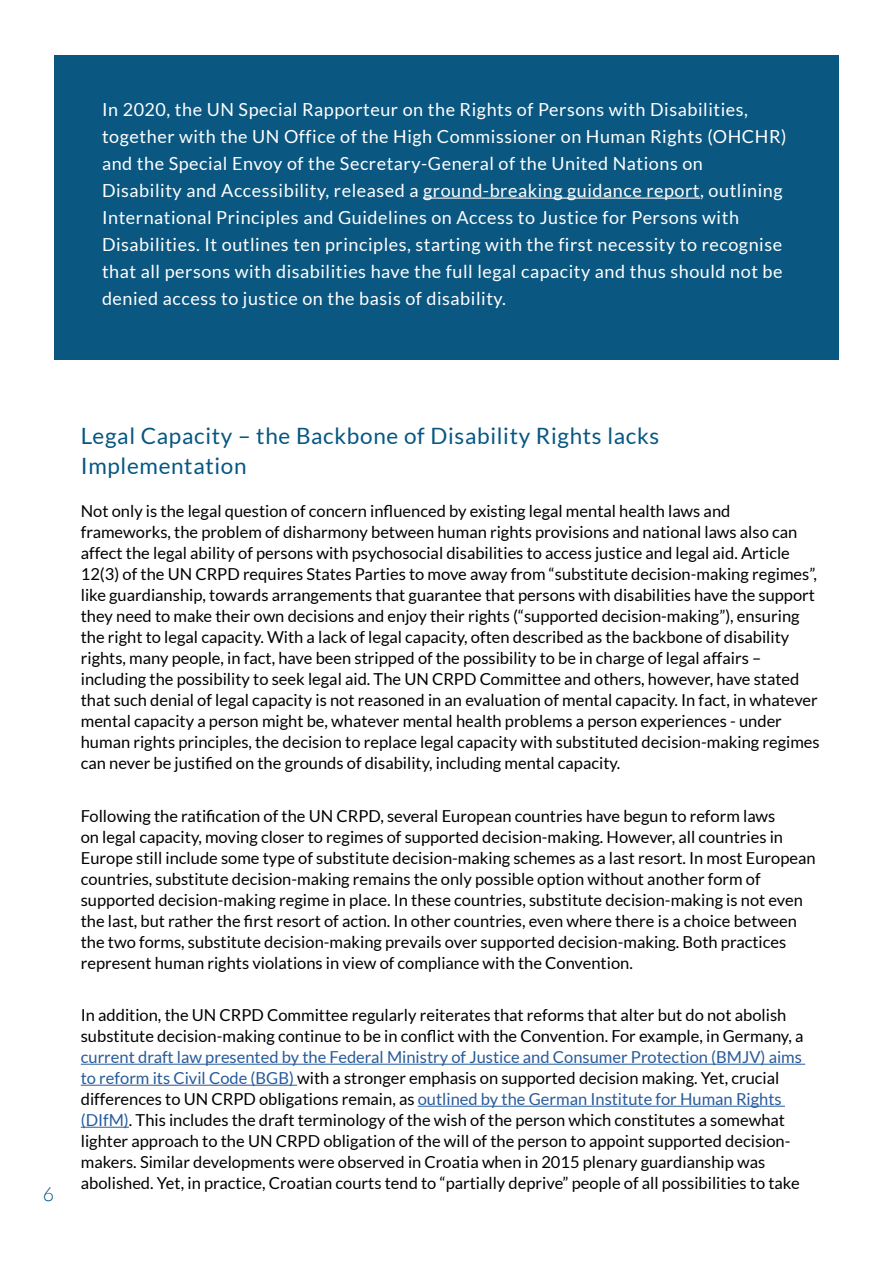
<style>
.page{position:relative;width:893px;height:1263px;background:#fff}
.page>*{position:absolute;margin:0;border:0;box-sizing:border-box;transform-origin:0 0}
.t1{font:22.5px/30px "Lato";letter-spacing:.03em;color:#065783}
.t2{font:300 19.5px "Lato";color:#065783}
.t3{font:18px/27px "Lato";letter-spacing:.03em;color:#fff}
.t4{font:16.5px/21px "Lato";color:#000}
.s1{color:#275b9b}
</style>
<div class="page">
<div style="left:54px;top:55px;width:785px;height:304px;background:#0a5781"></div>
<hr style="left:423px;top:198px;width:277px;height:1px;background:#fff">
<hr style="left:81px;top:1064px;width:724px;height:1px;background:#275b9b">
<hr style="left:81px;top:1085px;width:216px;height:1px;background:#275b9b">
<hr style="left:418px;top:1106px;width:367px;height:1px;background:#275b9b">
<hr style="left:81px;top:1127px;width:48px;height:1px;background:#275b9b">
<p class="t3" style="left:102px;top:96px;width:686px">In 2020, the UN Special Rapporteur on the Rights of Persons with Disabilities, together with the UN Office of the High Commissioner on Human Rights (OHCHR) and the Special Envoy of the Secretary-General of the United Nations on Disability and Accessibility, released a ground-breaking guidance report, outlining International Principles and Guidelines on Access to Justice for Persons with Disabilities. It outlines ten principles, starting with the first necessity to recognise that all persons with disabilities have the full legal capacity and thus should not be denied access to justice on the basis of disability.</p>
<p class="t2" style="left:43px;top:1183px;width:13px">6</p>
<h1 class="t1" style="left:81px;top:421px;width:580px">Legal Capacity – the Backbone of Disability Rights lacks<br>Implementation</h1>
<p class="t4" style="left:81px;top:500px;width:740px">Not only is the legal question of concern influenced by existing legal mental health laws and frameworks, the problem of disharmony between human rights provisions and national laws also can affect the legal ability of persons with psychosocial disabilities to access justice and legal aid. Article 12(3) of the UN CRPD requires States Parties to move away from “substitute decision-making regimes”, like guardianship, towards arrangements that guarantee that persons with disabilities have the support they need to make their own decisions and enjoy their rights (“supported decision-making”), ensuring the right to legal capacity. With a lack of legal capacity, often described as the backbone of disability rights, many people, in fact, have been stripped of the possibility to be in charge of legal affairs – including the possibility to seek legal aid. The UN CRPD Committee and others, however, have stated that such denial of legal capacity is not reasoned in an evaluation of mental capacity. In fact, in whatever mental capacity a person might be, whatever mental health problems a person experiences - under human rights principles, the decision to replace legal capacity with substituted decision-making regimes can never be justified on the grounds of disability, including mental capacity.</p>
<p class="t4" style="left:81px;top:805px;width:736px">Following the ratification of the UN CRPD, several European countries have begun to reform laws<br>on legal capacity, moving closer to regimes of supported decision-making. However, all countries in Europe still include some type of substitute decision-making schemes as a last resort. In most European countries, substitute decision-making remains the only possible option without another form of supported decision-making regime in place. In these countries, substitute decision-making is not even the last, but rather the first resort of action. In other countries, even where there is a choice between the two forms, substitute decision-making prevails over supported decision-making. Both practices represent human rights violations in view of compliance with the Convention.</p>
<p class="t4" style="left:81px;top:1004px;width:724px">In addition, the UN CRPD Committee regularly reiterates that reforms that alter but do not abolish substitute decision-making continue to be in conflict with the Convention. For example, in Germany, a</p>
<p class="t4" style="left:81px;top:1046px;width:723px"><span class="s1">current draft law presented by the Federal Ministry of Justice and Consumer Protection (BMJV) aims to reform its Civil Code (BGB)</span> with a stronger emphasis on supported decision making. Yet, crucial differences to UN CRPD obligations remain, as <span class="s1">outlined by the German Institute for Human Rights (DIfM)</span>. This includes the draft terminology of the wish of the person which constitutes a somewhat lighter approach to the UN CRPD obligation of the will of the person to appoint supported decision&shy;makers. Similar developments were observed in Croatia when in 2015 plenary guardianship was abolished. Yet, in practice, Croatian courts tend to “partially deprive” people of all possibilities to take</p>
</div>
